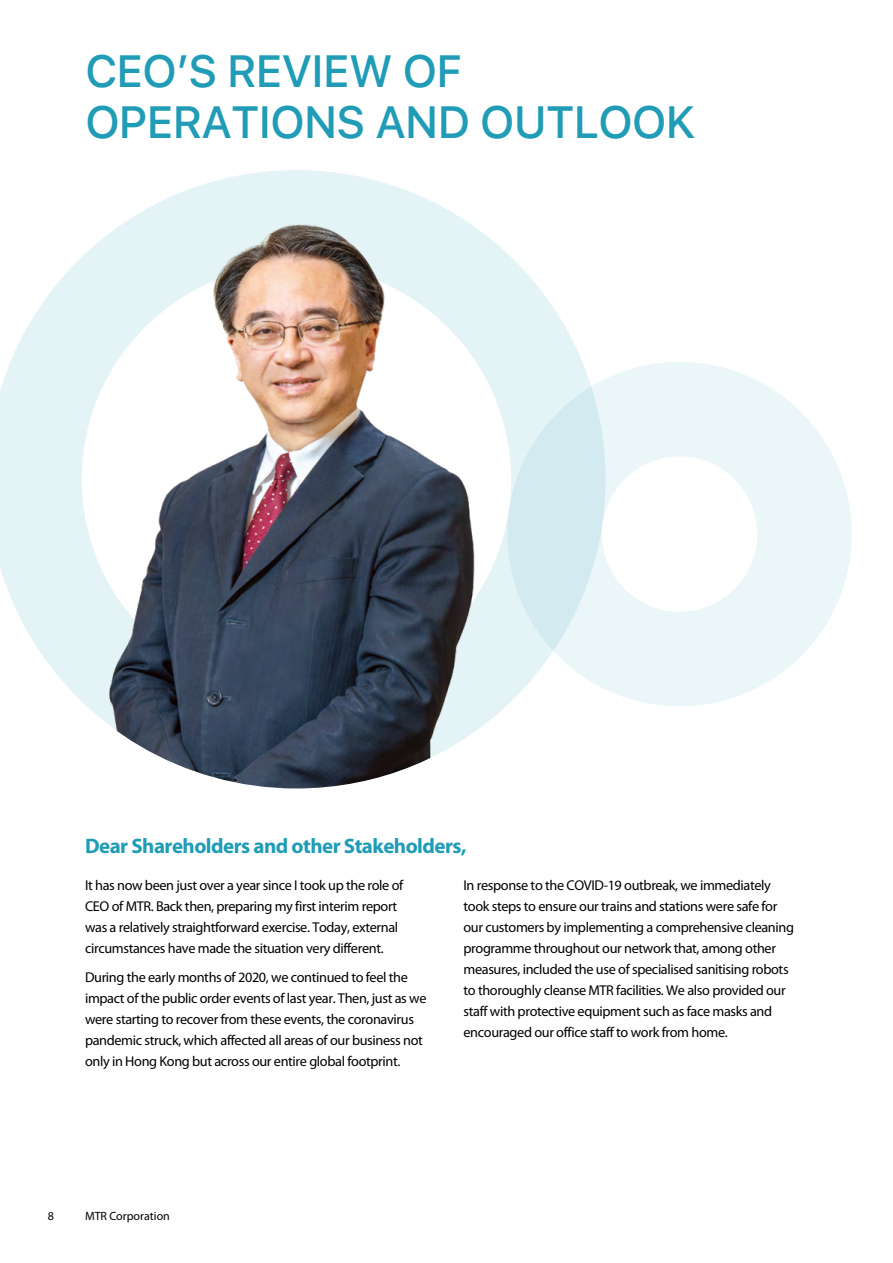
<style>
.page{position:relative;width:893px;height:1263px;background:#fff}
.page>*{position:absolute;margin:0;border:0;box-sizing:border-box;transform-origin:0 0}
.E_Title{font:500 45px/51px "SF Pro Text";letter-spacing:-.03em;color:#209cb6}
.E_Body{font:700 21px "Myriad Pro";letter-spacing:-.025em;color:#209cb6}
.E_Body-2{font:14.25px/21px "Myriad Pro";letter-spacing:-.025em;color:#000}
.t1{font:12px "Myriad Pro";color:#000}
</style>
<div class="page">
<svg style="left:0;top:257px;width:606px;height:444px"></svg>
<img style="left:29px;top:170px;width:482px;height:618px">
<div style="left:507px;top:362px;width:345px;height:344px;border:94px solid #209cb6;border-radius:50%"></div>
<p class="E_Title" style="left:85px;top:48px;width:612px">CEO’S REVIEW OF<br>OPERATIONS AND OUTLOOK</p>
<p class="E_Body" style="left:85px;top:834px;width:383px">Dear Shareholders and other Stakeholders,</p>
<p class="E_Body-2" style="left:463px;top:875px;width:332px">In response to the COVID-19 outbreak, we immediately took steps to ensure our trains and stations were safe for our customers by implementing a comprehensive cleaning programme throughout our network that, among other measures, included the use of specialised sanitising robots to thoroughly cleanse MTR facilities. We also provided our staff with protective equipment such as face masks and encouraged our office staff to work from home.</p>
<p class="E_Body-2" style="left:85px;top:875px;width:320px">It has now been just over a year since I took up the role of CEO of MTR. Back then, preparing my first interim report was a relatively straightforward exercise. Today, external circumstances have made the situation very different.</p>
<p class="E_Body-2" style="left:85px;top:967px;width:343px">During the early months of 2020, we continued to feel the impact of the public order events of last year. Then, just as we were starting to recover from these events, the coronavirus pandemic struck, which affected all areas of our business not only in Hong Kong but across our entire global footprint.</p>
<p class="t1" style="left:48px;top:1210px;width:8px">8</p>
<p class="t1" style="left:85px;top:1210px;width:86px">MTR Corporation</p>
</div>
